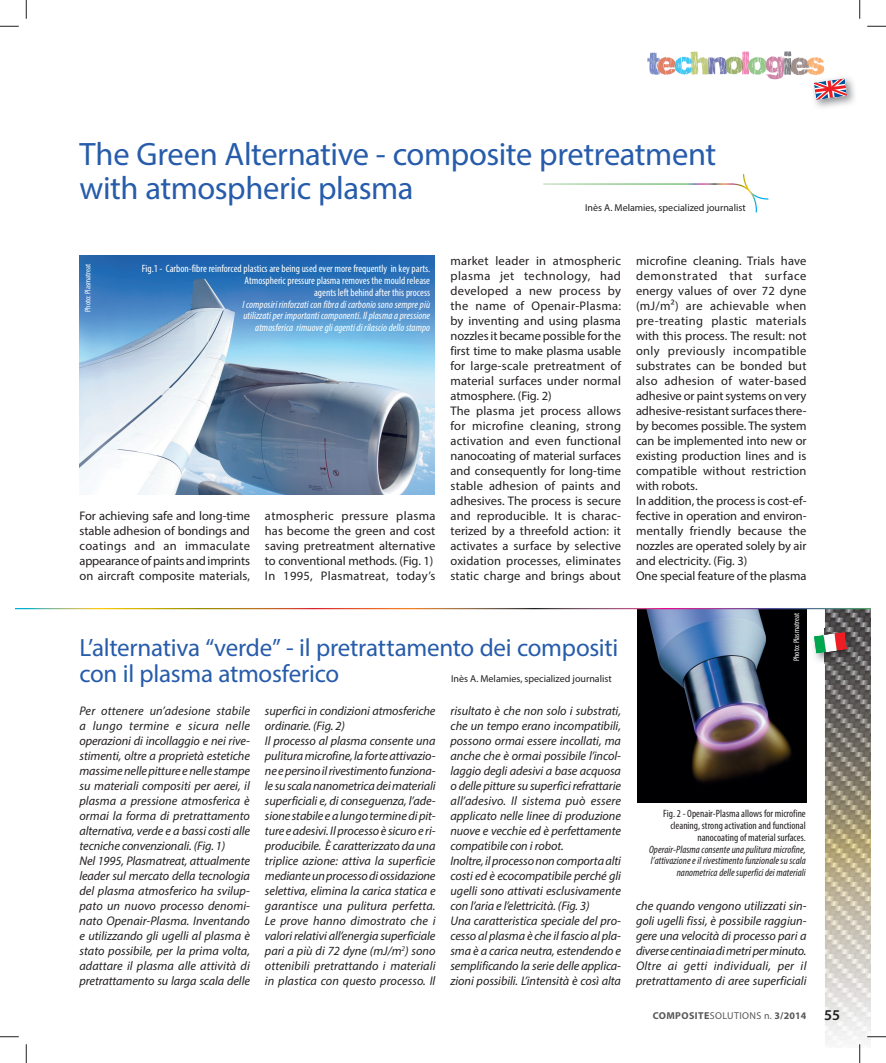
<style>
.page{position:relative;width:886px;height:1063px;background:#fff}
.page>*{position:absolute;margin:0;border:0;box-sizing:border-box;transform-origin:0 0}
.t1{font:32.5px/33.8px "Myriad Pro";letter-spacing:-.015em;color:#275caa}
.t2{font:25px/26.2px "Myriad Pro";letter-spacing:-.01em;color:#275caa}
.t3{font:italic 12.5px/15px "Myriad Pro";letter-spacing:-.005em;color:#231f20}
.t4{font:12.5px/15px "Myriad Pro";letter-spacing:.01em;color:#231f20}
.t5{font:condensed 10.62px/11.9px "Myriad Pro";color:#fff;text-align:right}
.t6{font:italic condensed 10.62px/11.9px "Myriad Pro";letter-spacing:.005em;color:#fff;text-align:right}
.t7{font:italic condensed 10.62px/11.9px "Myriad Pro";letter-spacing:.005em;color:#231f20;text-align:right}
.t8{font:condensed 10.62px/11.9px "Myriad Pro";color:#231f20;text-align:right}
.t9{font:10px "Myriad Pro";color:#231f20}
.t10{font:700 10px "Myriad Pro";letter-spacing:.04em;color:#57585a}
.t11{font:condensed 8.12px "Myriad Pro";color:#fff}
.s1{font-weight:400}
.s2{font-weight:600;font-size:15px;color:#231f20}
</style>
<div class="page">
<img style="left:824px;top:609px;width:46px;height:438px">
<img style="left:814px;top:629px;width:43px;height:34px">
<svg style="left:813px;top:632px;width:33px;height:21px"></svg>
<img style="left:814px;top:77px;width:41px;height:31px">
<svg style="left:647px;top:51px;width:199px;height:49px"></svg>
<img style="left:543px;top:174px;width:225px;height:38px">
<img style="left:80px;top:255px;width:354px;height:239px">
<img style="left:637px;top:609px;width:169px;height:193px">
<svg style="left:0;top:25px;width:19px;height:2px"></svg>
<svg style="left:867px;top:25px;width:18px;height:2px"></svg>
<svg style="left:0;top:1036px;width:19px;height:1px"></svg>
<svg style="left:866px;top:1035px;width:19px;height:2px"></svg>
<svg style="left:25px;top:0;width:2px;height:19px"></svg>
<svg style="left:25px;top:1044px;width:2px;height:18px"></svg>
<svg style="left:859px;top:0;width:1px;height:19px"></svg>
<svg style="left:858px;top:1044px;width:2px;height:18px"></svg>
<h1 class="t1" style="left:79px;top:140px;width:638px">The Green Alternative - composite pretreatment with atmospheric plasma</h1>
<p class="t9" style="left:585px;top:203px;width:162px">Inès A. Melamies, specialized journalist</p>
<p class="t11" style="left:85px;top:312px;width:49px;rotate:-90deg">Photo: Plasmatreat</p>
<p class="t5" style="left:142px;top:263px;width:290px">Fig.1 - Carbon-fibre reinforced plastics are being used ever more frequently in key parts.<br>Atmospheric pressure plasma removes the mould release<br>agents left behind after this process</p>
<p class="t6" style="left:242px;top:299px;width:189px">I composiri rinforzati con fibra di carbonio sono sempre più utilizzati per importanti componenti. Il plasma a pressione atmosferica rimuove gli agenti di rilascio dello stampo</p>
<p class="t4" style="left:79px;top:509px;width:172px;text-align:justify">For achieving safe and long-time stable adhesion of bondings and coatings and an immaculate appearance of paints and imprints on aircraft composite materials,</p>
<p class="t4" style="left:265px;top:509px;width:172px">atmospheric pressure plasma has become the green and cost saving pretreatment alternative to conventional methods. (Fig. 1)<br>In 1995, Plasmatreat, today’s</p>
<p class="t4" style="left:450px;top:254px;width:172px">market leader in atmospheric plasma jet technology, had developed a new process by the name of Openair-Plasma: by inventing and using plasma nozzles it became possible for the first time to make plasma usable for large-scale pretreatment of material surfaces under normal atmosphere. (Fig. 2)<br>The plasma jet process allows for microfine cleaning, strong activation and even functional nanocoating of material surfaces and consequently for long-time stable adhesion of paints and adhesives. The process is secure and reproducible. It is charac&shy;terized by a threefold action: it activates a surface by selective oxidation processes, eliminates static charge and brings about</p>
<p class="t4" style="left:635px;top:254px;width:172px">microfine cleaning. Trials have demonstrated that surface energy values of over 72 dyne (mJ/m²) are achievable when pre-treating plastic materials with this process. The result: not only previously incompatible substrates can be bonded but also adhesion of water-based adhesive or paint systems on very adhesive-resistant surfaces there&shy;by becomes possible. The system can be implemented into new or existing production lines and is compatible without restriction with robots.<br>In addition, the process is cost-ef&shy;fective in operation and environ&shy;mentally friendly because the nozzles are operated solely by air and electricity. (Fig. 3)<br>One special feature of the plasma</p>
<h2 class="t2" style="left:79px;top:636px;width:540px">L’alternativa “verde” - il pretrattamento dei compositi con il plasma atmosferico</h2>
<p class="t9" style="left:451px;top:674px;width:162px">Inès A. Melamies, specialized journalist</p>
<p class="t3" style="left:79px;top:704px;width:172px">Per ottenere un’adesione stabile a lungo termine e sicura nelle operazioni di incollaggio e nei rive&shy;stimenti, oltre a proprietà estetiche massime nelle pitture e nelle stampe su materiali compositi per aerei, il plasma a pressione atmosferica è ormai la forma di pretrattamento alternativa, verde e a bassi costi alle tecniche convenzionali. (Fig. 1)<br>Nel 1995, Plasmatreat, attualmente leader sul mercato della tecnologia del plasma atmosferico ha svilup&shy;pato un nuovo processo denomi&shy;nato Openair-Plasma. Inventando e utilizzando gli ugelli al plasma è stato possibile, per la prima volta, adattare il plasma alle attività di pretrattamento su larga scala delle</p>
<p class="t3" style="left:265px;top:704px;width:172px">superfici in condizioni atmosferiche ordinarie. (Fig. 2)<br>Il processo al plasma consente una pulitura microfine, la forte attivazio&shy;ne e persino il rivestimento funziona&shy;le su scala nanometrica dei materiali superficiali e, di conseguenza, l’ade&shy;sione stabile e a lungo termine di pit&shy;ture e adesivi. Il processo è sicuro e ri&shy;producibile. È caratterizzato da una triplice azione: attiva la superficie mediante un processo di ossidazione selettiva, elimina la carica statica e garantisce una pulitura perfetta.<br>Le prove hanno dimostrato che i valori relativi all’energia superficiale pari a più di 72 dyne (mJ/m<sup>2</sup>) sono ottenibili pretrattando i materiali in plastica con questo processo. Il</p>
<p class="t3" style="left:450px;top:704px;width:172px">risultato è che non solo i substrati, che un tempo erano incompatibili, possono ormai essere incollati, ma anche che è ormai possibile l’incol&shy;laggio degli adesivi a base acquosa o delle pitture su superfici refrattarie all’adesivo. Il sistema può essere applicato nelle linee di produzione nuove e vecchie ed è perfettamente compatibile con i robot.<br>Inoltre, il processo non comporta alti costi ed è ecocompatibile perché gli ugelli sono attivati esclusivamente con l’aria e l’elettricità. (Fig. 3)<br>Una caratteristica speciale del pro&shy;cesso al plasma è che il fascio al pla&shy;sma è a carica neutra, estendendo e semplificando la serie delle applica&shy;zioni possibili. L’intensità è così alta</p>
<p class="t11" style="left:793px;top:661px;width:49px;rotate:-90deg">Photo: Plasmatreat</p>
<p class="t8" style="left:663px;top:808px;width:144px">Fig. 2 - Openair-Plasma allows for microfine cleaning, strong activation and functional nanocoating of material surfaces.</p>
<p class="t7" style="left:649px;top:844px;width:158px">Operair-Plasma consente una pulitura microfine, l’attivazione e il rivestimento funzionale su scala nanometrica delle superfici dei materiali</p>
<p class="t3" style="left:635px;top:899px;width:172px;text-align:justify">che quando vengono utilizzati sin&shy;goli ugelli fissi, è possibile raggiun&shy;gere una velocità di processo pari a diverse centinaia di metri per minuto.<br>Oltre ai getti individuali, per il pretrattamento di aree superficiali</p>
<p class="t10" style="left:652px;top:1011px;width:189px">COMPOSITE<span class="s1">SOLUTIONS n.</span> 3/2014 <span class="s2">55</span></p>
</div>
